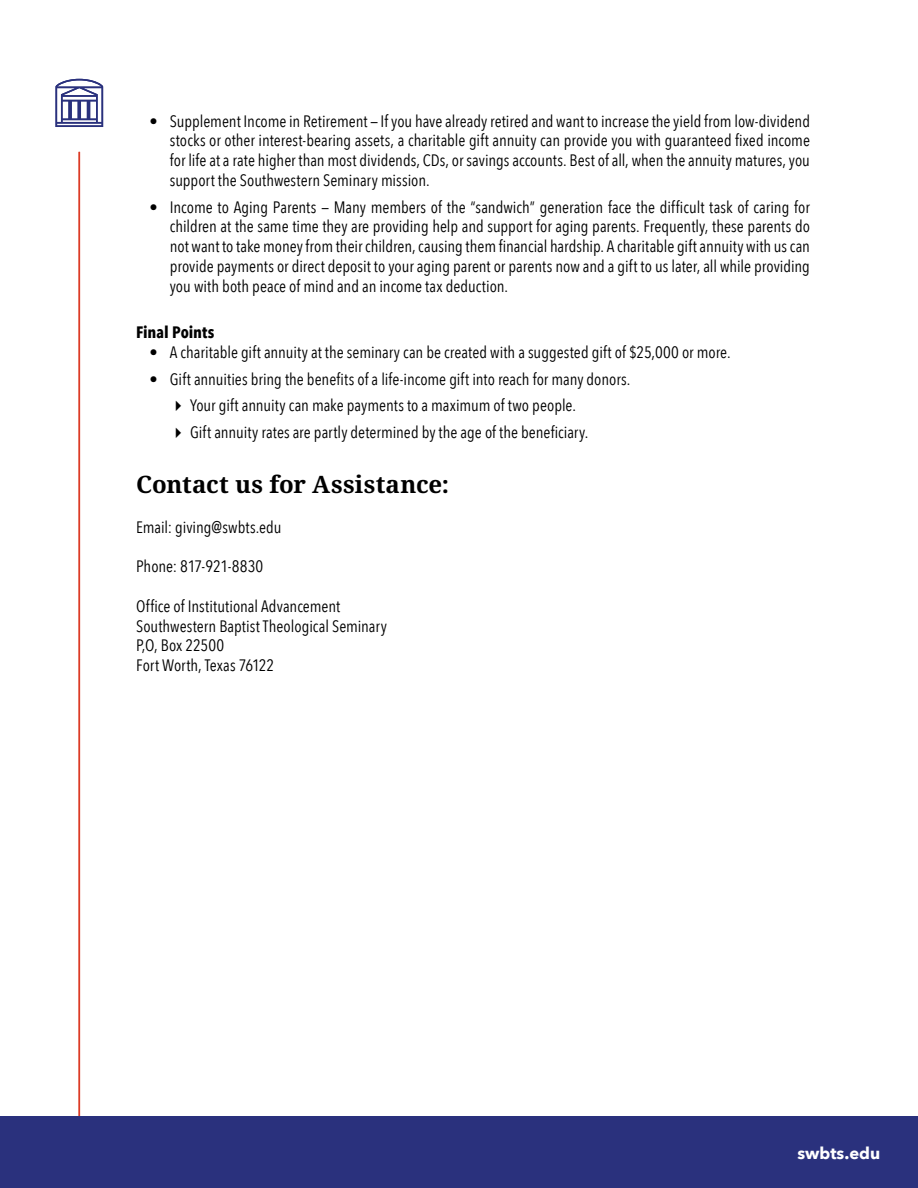
<style>
.page{position:relative;width:918px;height:1188px;background:#fff}
.page>*{position:absolute;margin:0;border:0;box-sizing:border-box;transform-origin:0 0}
.t1{font:700 24px "Noto Serif";letter-spacing:.005em;color:#000}
.t2{font:16.5px/19.8px "Avenir Next Condensed";color:#000;text-align:justify}
.t3{font:700 16.5px "Avenir Next Condensed";color:#000}
.t4{font:700 16.5px "Avenir Next";color:#fff}
</style>
<div class="page">
<svg style="left:55px;top:79px;width:48px;height:48px"></svg>
<hr style="left:79px;top:152px;width:1px;height:1017px;background:#dc3b26">
<div style="left:0;top:1117px;width:918px;height:71px;background:#2a317d"></div>
<p class="t2" style="left:170px;top:110px;width:642px;text-indent:-20px">• Supplement Income in Retirement — If you have already retired and want to increase the yield from low-dividend stocks or other interest-bearing assets, a charitable gift annuity can provide you with guaranteed fixed income for life at a rate higher than most dividends, CDs, or savings accounts. Best of all, when the annuity matures, you support the Southwestern Seminary mission.</p>
<p class="t2" style="left:170px;top:196px;width:642px;text-indent:-20px">• Income to Aging Parents — Many members of the “sandwich” generation face the difficult task of caring for children at the same time they are providing help and support for aging parents. Frequently, these parents do not want to take money from their children, causing them financial hardship. A charitable gift annuity with us can provide payments or direct deposit to your aging parent or parents now and a gift to us later, all while providing you with both peace of mind and an income tax deduction.</p>
<p class="t3" style="left:136px;top:322px;width:80px">Final Points</p>
<p class="t2" style="left:150px;top:342px;width:583px">• A charitable gift annuity at the seminary can be created with a suggested gift of $25,000 or more.</p>
<p class="t2" style="left:190px;top:365px;width:442px;line-height:26.5px;text-align:left;text-indent:-40px">• Gift annuities bring the benefits of a life-income gift into reach for many donors.<br>Your gift annuity can make payments to a maximum of two people.<br>Gift annuity rates are partly determined by the age of the beneficiary.</p>
<h1 class="t1" style="left:136px;top:467px;width:315px">Contact us for Assistance:</h1>
<p class="t2" style="left:136px;top:516px;width:147px">Email: giving@swbts.edu</p>
<p class="t2" style="left:136px;top:556px;width:129px">Phone: 817-921-8830</p>
<p class="t2" style="left:136px;top:595px;width:252px;text-align:left">Office of Institutional Advancement<br>Southwestern Baptist Theological Seminary<br>P,O, Box 22500<br>Fort Worth, Texas 76122</p>
<p class="t4" style="left:797px;top:1139px;width:84px">swbts.edu</p>
</div>
